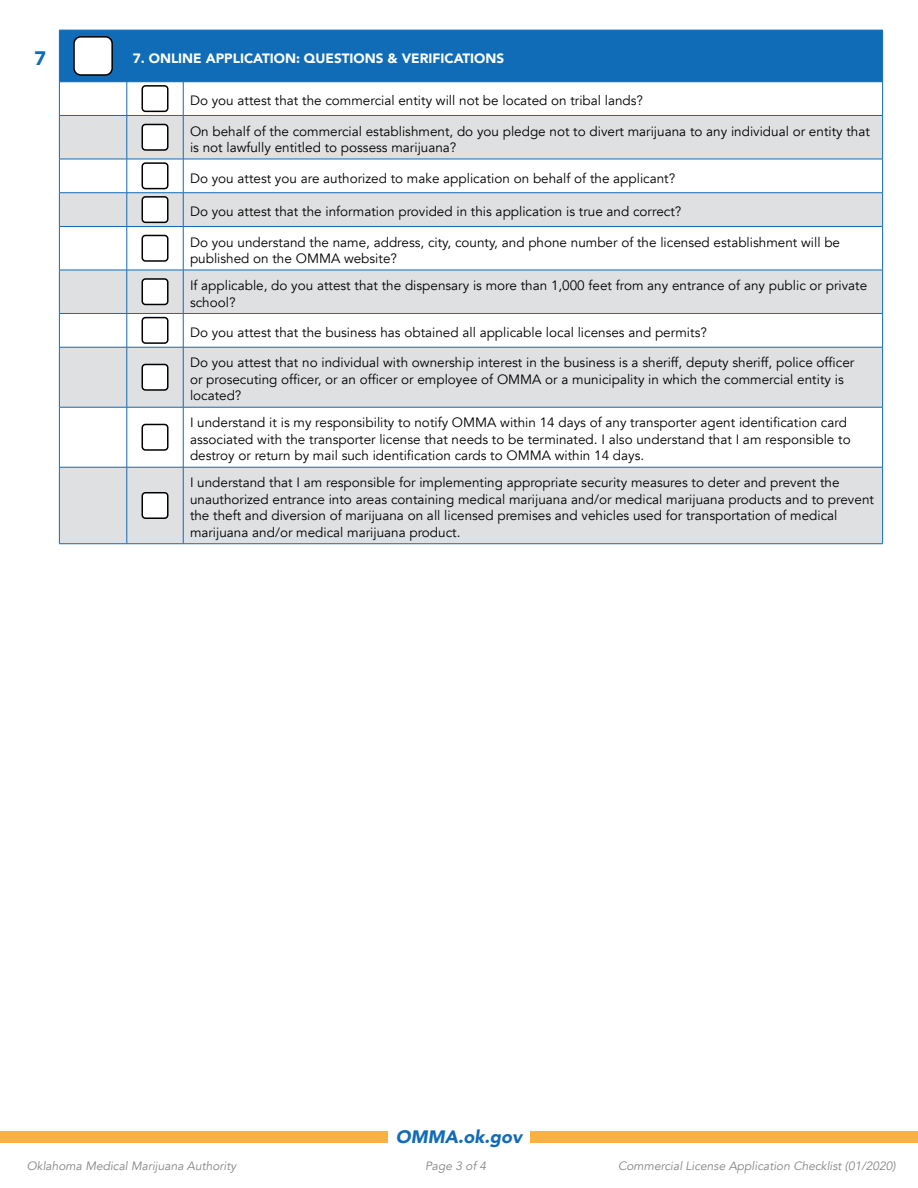
<style>
.page{position:relative;width:918px;height:1188px;background:#fff}
.page>*{position:absolute;margin:0;border:0;box-sizing:border-box;transform-origin:0 0}
.t1{font:900 19.5px "Avenir";color:#106cb6}
.t2{font:italic 900 18px "Avenir";color:#106cb6}
.t3{font:13.5px/16.5px "Avenir";color:#000}
.t4{font:900 13.5px "Avenir";color:#fff}
.t5{font:italic 12px "Avenir";color:#828487}
</style>
<div class="page">
<div style="left:0;top:1131px;width:918px;height:12px;background:#fbb042"></div>
<div style="left:388px;top:1125px;width:142px;height:31px;background:#fff"></div>
<div style="left:60px;top:31px;width:822px;height:50px;background:#106cb6"></div>
<svg style="left:60px;top:116px;width:822px;height:427px;fill:#dfe0e1"></svg>
<hr style="left:59px;top:30px;width:68px;height:1px;background:#106cb6">
<hr style="left:59px;top:30px;width:1px;height:52px;background:#106cb6">
<hr style="left:127px;top:30px;width:56px;height:1px;background:#106cb6">
<hr style="left:127px;top:30px;width:1px;height:52px;background:#106cb6">
<hr style="left:183px;top:30px;width:700px;height:1px;background:#106cb6">
<hr style="left:882px;top:30px;width:1px;height:52px;background:#106cb6">
<hr style="left:59px;top:81px;width:68px;height:1px;background:#106cb6">
<hr style="left:59px;top:82px;width:1px;height:33px;background:#106cb6">
<hr style="left:127px;top:81px;width:56px;height:1px;background:#106cb6">
<hr style="left:127px;top:82px;width:1px;height:33px;background:#106cb6">
<hr style="left:183px;top:81px;width:700px;height:1px;background:#106cb6">
<hr style="left:183px;top:82px;width:1px;height:33px;background:#106cb6">
<hr style="left:882px;top:82px;width:1px;height:33px;background:#106cb6">
<hr style="left:59px;top:115px;width:68px;height:1px;background:#106cb6">
<hr style="left:59px;top:116px;width:1px;height:43px;background:#106cb6">
<hr style="left:127px;top:115px;width:56px;height:1px;background:#106cb6">
<hr style="left:127px;top:116px;width:1px;height:43px;background:#106cb6">
<hr style="left:183px;top:115px;width:700px;height:1px;background:#106cb6">
<hr style="left:183px;top:116px;width:1px;height:43px;background:#106cb6">
<hr style="left:882px;top:116px;width:1px;height:43px;background:#106cb6">
<hr style="left:59px;top:159px;width:68px;height:1px;background:#106cb6">
<hr style="left:59px;top:159px;width:1px;height:34px;background:#106cb6">
<hr style="left:127px;top:159px;width:56px;height:1px;background:#106cb6">
<hr style="left:127px;top:159px;width:1px;height:34px;background:#106cb6">
<hr style="left:183px;top:159px;width:700px;height:1px;background:#106cb6">
<hr style="left:183px;top:159px;width:1px;height:34px;background:#106cb6">
<hr style="left:882px;top:159px;width:1px;height:34px;background:#106cb6">
<hr style="left:59px;top:192px;width:68px;height:1px;background:#106cb6">
<hr style="left:59px;top:193px;width:1px;height:33px;background:#106cb6">
<hr style="left:127px;top:192px;width:56px;height:1px;background:#106cb6">
<hr style="left:127px;top:193px;width:1px;height:33px;background:#106cb6">
<hr style="left:183px;top:192px;width:700px;height:1px;background:#106cb6">
<hr style="left:183px;top:193px;width:1px;height:33px;background:#106cb6">
<hr style="left:882px;top:193px;width:1px;height:33px;background:#106cb6">
<hr style="left:59px;top:226px;width:68px;height:1px;background:#106cb6">
<hr style="left:59px;top:227px;width:1px;height:43px;background:#106cb6">
<hr style="left:127px;top:226px;width:56px;height:1px;background:#106cb6">
<hr style="left:127px;top:227px;width:1px;height:43px;background:#106cb6">
<hr style="left:183px;top:226px;width:700px;height:1px;background:#106cb6">
<hr style="left:183px;top:227px;width:1px;height:43px;background:#106cb6">
<hr style="left:882px;top:227px;width:1px;height:43px;background:#106cb6">
<hr style="left:59px;top:270px;width:68px;height:1px;background:#106cb6">
<hr style="left:59px;top:270px;width:1px;height:43px;background:#106cb6">
<hr style="left:127px;top:270px;width:56px;height:1px;background:#106cb6">
<hr style="left:127px;top:270px;width:1px;height:43px;background:#106cb6">
<hr style="left:183px;top:270px;width:700px;height:1px;background:#106cb6">
<hr style="left:183px;top:270px;width:1px;height:43px;background:#106cb6">
<hr style="left:882px;top:270px;width:1px;height:43px;background:#106cb6">
<hr style="left:59px;top:313px;width:68px;height:1px;background:#106cb6">
<hr style="left:59px;top:314px;width:1px;height:33px;background:#106cb6">
<hr style="left:127px;top:313px;width:56px;height:1px;background:#106cb6">
<hr style="left:127px;top:314px;width:1px;height:33px;background:#106cb6">
<hr style="left:183px;top:313px;width:700px;height:1px;background:#106cb6">
<hr style="left:183px;top:314px;width:1px;height:33px;background:#106cb6">
<hr style="left:882px;top:314px;width:1px;height:33px;background:#106cb6">
<hr style="left:59px;top:347px;width:68px;height:1px;background:#106cb6">
<hr style="left:59px;top:347px;width:1px;height:60px;background:#106cb6">
<hr style="left:127px;top:347px;width:56px;height:1px;background:#106cb6">
<hr style="left:127px;top:347px;width:1px;height:60px;background:#106cb6">
<hr style="left:183px;top:347px;width:700px;height:1px;background:#106cb6">
<hr style="left:183px;top:347px;width:1px;height:60px;background:#106cb6">
<hr style="left:882px;top:347px;width:1px;height:60px;background:#106cb6">
<hr style="left:59px;top:407px;width:68px;height:1px;background:#106cb6">
<hr style="left:59px;top:407px;width:1px;height:60px;background:#106cb6">
<hr style="left:127px;top:407px;width:56px;height:1px;background:#106cb6">
<hr style="left:127px;top:407px;width:1px;height:60px;background:#106cb6">
<hr style="left:183px;top:407px;width:700px;height:1px;background:#106cb6">
<hr style="left:183px;top:407px;width:1px;height:60px;background:#106cb6">
<hr style="left:882px;top:407px;width:1px;height:60px;background:#106cb6">
<hr style="left:59px;top:467px;width:68px;height:1px;background:#106cb6">
<hr style="left:59px;top:467px;width:1px;height:77px;background:#106cb6">
<hr style="left:127px;top:467px;width:56px;height:1px;background:#106cb6">
<hr style="left:127px;top:467px;width:1px;height:77px;background:#106cb6">
<hr style="left:183px;top:467px;width:700px;height:1px;background:#106cb6">
<hr style="left:183px;top:467px;width:1px;height:77px;background:#106cb6">
<hr style="left:882px;top:467px;width:1px;height:77px;background:#106cb6">
<hr style="left:59px;top:543px;width:68px;height:1px;background:#106cb6">
<hr style="left:127px;top:543px;width:56px;height:1px;background:#106cb6">
<hr style="left:183px;top:543px;width:700px;height:1px;background:#106cb6">
<div style="left:74px;top:37px;width:38px;height:38px;background:#fff;border-radius:7px"></div>
<div style="left:73px;top:36px;width:40px;height:40px;border:2px solid #000;border-radius:7px"></div>
<div style="left:142px;top:85px;width:27px;height:27px;border:2px solid #000;border-radius:3px"></div>
<div style="left:142px;top:124px;width:26px;height:26px;background:#fff;border-radius:3px"></div>
<div style="left:142px;top:124px;width:27px;height:27px;border:2px solid #000;border-radius:3px"></div>
<div style="left:142px;top:163px;width:26px;height:26px;background:#fff;border-radius:3px"></div>
<div style="left:142px;top:162px;width:27px;height:27px;border:2px solid #000;border-radius:3px"></div>
<div style="left:142px;top:197px;width:26px;height:25px;background:#fff;border-radius:3px"></div>
<div style="left:142px;top:196px;width:27px;height:27px;border:2px solid #000;border-radius:3px"></div>
<div style="left:142px;top:235px;width:26px;height:26px;background:#fff;border-radius:3px"></div>
<div style="left:142px;top:235px;width:27px;height:27px;border:2px solid #000;border-radius:3px"></div>
<div style="left:142px;top:279px;width:26px;height:25px;background:#fff;border-radius:3px"></div>
<div style="left:142px;top:278px;width:27px;height:27px;border:2px solid #000;border-radius:3px"></div>
<div style="left:142px;top:318px;width:26px;height:25px;background:#fff;border-radius:3px"></div>
<div style="left:142px;top:317px;width:27px;height:27px;border:2px solid #000;border-radius:3px"></div>
<div style="left:142px;top:364px;width:26px;height:26px;background:#fff;border-radius:3px"></div>
<div style="left:142px;top:364px;width:27px;height:27px;border:2px solid #000;border-radius:3px"></div>
<div style="left:142px;top:424px;width:26px;height:26px;background:#fff;border-radius:3px"></div>
<div style="left:142px;top:424px;width:27px;height:27px;border:2px solid #000;border-radius:3px"></div>
<div style="left:142px;top:493px;width:26px;height:25px;background:#fff;border-radius:3px"></div>
<div style="left:142px;top:492px;width:27px;height:27px;border:2px solid #000;border-radius:3px"></div>
<h1 class="t1" style="left:34px;top:42px;width:13px">7</h1>
<p class="t4" style="left:133px;top:46px;width:373px">7. ONLINE APPLICATION: QUESTIONS &amp; VERIFICATIONS</p>
<p class="t3" style="left:190px;top:93px;width:455px">Do you attest that the commercial entity will not be located on tribal lands?</p>
<p class="t3" style="left:190px;top:123px;width:681px">On behalf of the commercial establishment, do you pledge not to divert marijuana to any individual or entity that is not lawfully entitled to possess marijuana?</p>
<p class="t3" style="left:190px;top:170px;width:487px">Do you attest you are authorized to make application on behalf of the applicant?</p>
<p class="t3" style="left:190px;top:204px;width:493px">Do you attest that the information provided in this application is true and correct?</p>
<p class="t3" style="left:190px;top:234px;width:652px">Do you understand the name, address, city, county, and phone number of the licensed establishment will be published on the OMMA website?</p>
<p class="t3" style="left:190px;top:278px;width:679px">If applicable, do you attest that the dispensary is more than 1,000 feet from any entrance of any public or private school?</p>
<p class="t3" style="left:190px;top:324px;width:518px">Do you attest that the business has obtained all applicable local licenses and permits?</p>
<p class="t3" style="left:190px;top:355px;width:666px">Do you attest that no individual with ownership interest in the business is a sheriff, deputy sheriff, police officer or prosecuting officer, or an officer or employee of OMMA or a municipality in which the commercial entity is located?</p>
<p class="t3" style="left:190px;top:415px;width:662px">I understand it is my responsibility to notify OMMA within 14 days of any transporter agent identification card associated with the transporter license that needs to be terminated. I also understand that I am responsible to destroy or return by mail such identification cards to OMMA within 14 days.</p>
<p class="t3" style="left:190px;top:475px;width:685px">I understand that I am responsible for implementing appropriate security measures to deter and prevent the unauthorized entrance into areas containing medical marijuana and/or medical marijuana products and to prevent the theft and diversion of marijuana on all licensed premises and vehicles used for transportation of medical marijuana and/or medical marijuana product.</p>
<h2 class="t2" style="left:396px;top:1122px;width:128px">OMMA.ok.gov</h2>
<p class="t5" style="left:27px;top:1159px;width:211px">Oklahoma Medical Marijuana Authority</p>
<p class="t5" style="left:425px;top:1159px;width:63px">Page 3 of 4</p>
<p class="t5" style="left:618px;top:1159px;width:279px">Commercial License Application Checklist (01/2020)</p>
</div>
